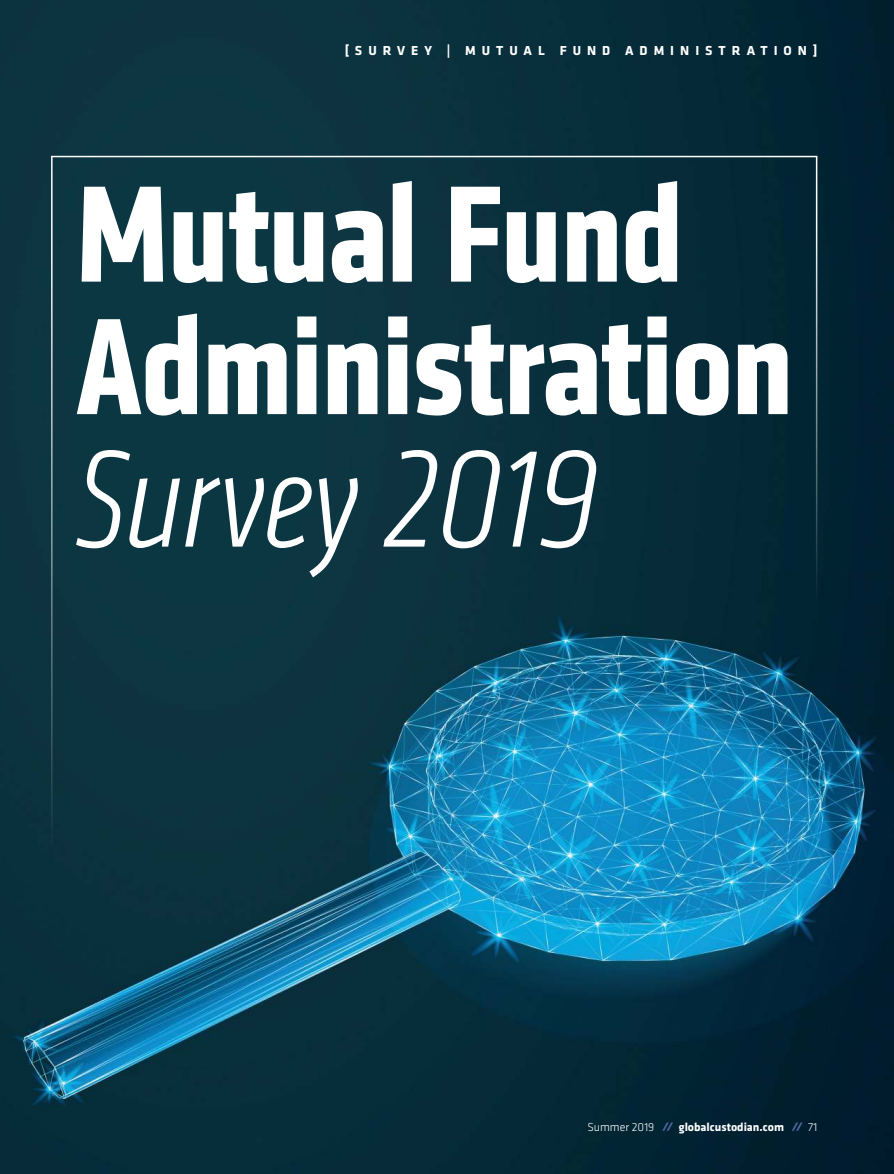
<style>
.page{position:relative;width:894px;height:1174px;background:#fff}
.page>*{position:absolute;margin:0;border:0;box-sizing:border-box;transform-origin:0 0}
.t1{font:700 142.5px/132.4px "Klavika Condensed";color:#fff}
.t2{font:italic 300 142.5px "Klavika Condensed";color:#fff}
.t3{font:700 13.5px "Klavika";letter-spacing:.445em;color:#fff}
.t4{font:700 12px "Klavika";color:#fff}
.t5{font:300 12px "Klavika";color:#fff}
</style>
<div class="page">
<img style="left:0;top:0;width:893px;height:1174px">
<hr style="left:51px;top:156px;width:766px;height:1px;background:#fff">
<hr style="left:51px;top:156px;width:2px;height:775px;background:#fff">
<hr style="left:815px;top:156px;width:2px;height:495px;background:#fff">
<svg style="left:662px;top:1122px;width:10px;height:9px"></svg>
<svg style="left:791px;top:1122px;width:11px;height:9px"></svg>
<p class="t3" style="left:344px;top:44px;width:474px">[SURVEY | MUTUAL FUND ADMINISTRATION]</p>
<h1 class="t1" style="left:76px;top:174px;width:717px">Mutual Fund<br>Administration</h1>
<h1 class="t2" style="left:76px;top:450px;width:522px">Survey 2019</h1>
<p class="t5" style="left:587px;top:1122px;width:69px">Summer 2019</p>
<p class="t4" style="left:678px;top:1121px;width:107px">globalcustodian.com</p>
<p class="t5" style="left:807px;top:1122px;width:11px">71</p>
</div>
